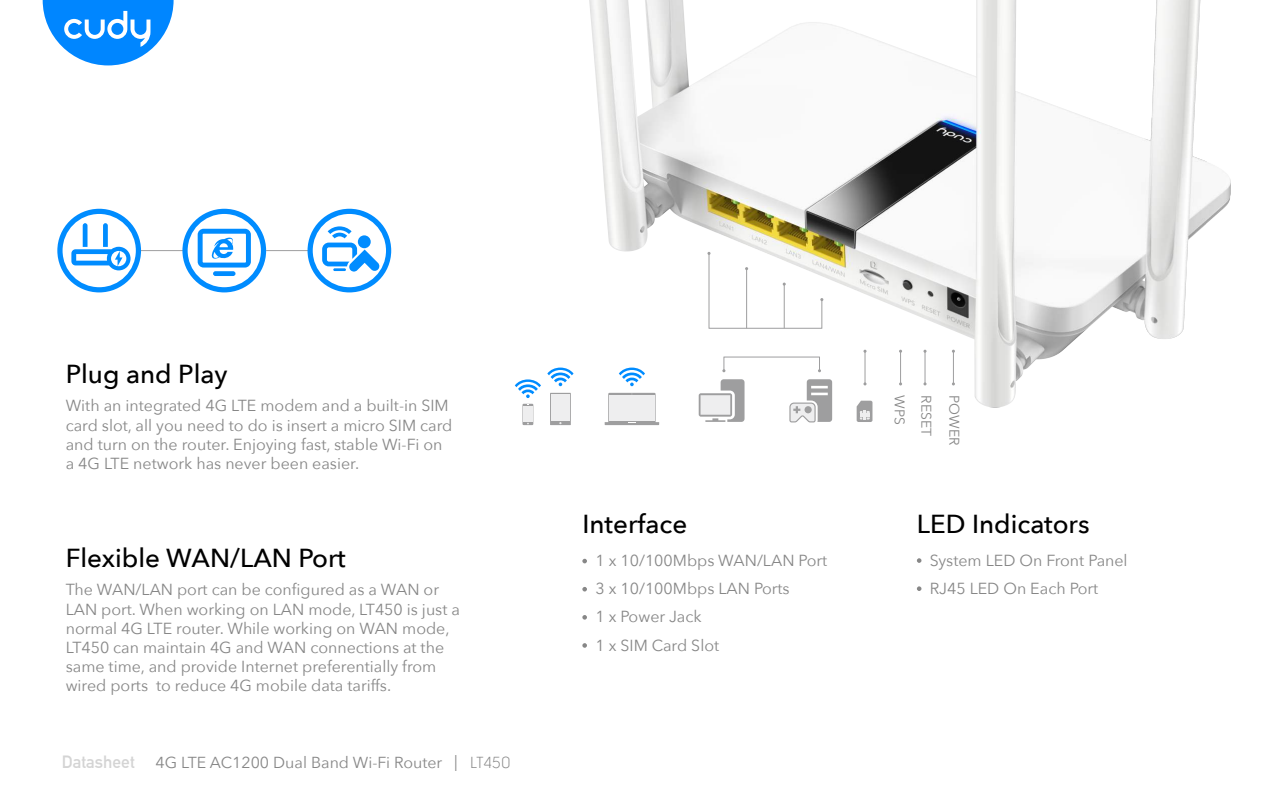
<style>
.page{position:relative;width:1280px;height:800px;background:#fff}
.page>*{position:absolute;margin:0;border:0;box-sizing:border-box;transform-origin:0 0}
.t1{font:500 26px "Avenir Next";color:#000}
.t2{font:16px/19.2px "Avenir Next";color:#878787}
.t3{font:15.9px "Avenir Next";color:#878787}
.t4{font:14px "Avenir Next";color:#878787}
.s1{font-family:"DIN Alternate";font-weight:700;font-size:17.4px;color:#d4d4d4}
.s2{font-family:"Solomon"}
</style>
<div class="page">
<img style="left:589px;top:0;width:642px;height:426px">
<svg style="left:43px;top:0;width:131px;height:65px"></svg>
<svg style="left:605px;top:393px;width:54px;height:32px"></svg>
<div style="left:609px;top:395px;width:46px;height:26px;background:#eeeeef"></div>
<svg style="left:547px;top:368px;width:27px;height:18px"></svg>
<svg style="left:515px;top:379px;width:26px;height:19px"></svg>
<svg style="left:619px;top:368px;width:26px;height:18px"></svg>
<svg style="left:522px;top:404px;width:11px;height:21px"></svg>
<div style="left:523px;top:406px;width:9px;height:16px;background:#eeeeef"></div>
<svg style="left:550px;top:393px;width:21px;height:32px"></svg>
<div style="left:551px;top:395px;width:19px;height:26px;background:#eeeeef"></div>
<hr style="left:865px;top:351px;width:1px;height:33px;background:#9e9e9f">
<svg style="left:699px;top:393px;width:33px;height:24px"></svg>
<svg style="left:705px;top:379px;width:40px;height:43px"></svg>
<div style="left:701px;top:395px;width:29px;height:20px;background:#eeeeef"></div>
<svg style="left:789px;top:379px;width:43px;height:44px"></svg>
<div style="left:805px;top:406px;width:7px;height:7px;background:#9e9e9f;border-radius:50%"></div>
<svg style="left:722px;top:356px;width:99px;height:16px"></svg>
<svg style="left:707px;top:252px;width:116px;height:77px"></svg>
<svg style="left:857px;top:401px;width:15px;height:21px"></svg>
<hr style="left:900px;top:351px;width:1px;height:33px;background:#9e9e9f">
<hr style="left:925px;top:351px;width:1px;height:33px;background:#9e9e9f">
<hr style="left:953px;top:351px;width:1px;height:33px;background:#9e9e9f">
<hr style="left:141px;top:250px;width:44px;height:1px;background:#9e9e9f">
<hr style="left:266px;top:250px;width:44px;height:1px;background:#9e9e9f">
<svg style="left:182px;top:209px;width:84px;height:83px"></svg>
<svg style="left:57px;top:209px;width:84px;height:83px"></svg>
<svg style="left:308px;top:209px;width:83px;height:83px"></svg>
<svg style="left:917px;top:558px;width:4px;height:5px"></svg>
<svg style="left:917px;top:586px;width:4px;height:5px"></svg>
<svg style="left:582px;top:559px;width:5px;height:4px"></svg>
<svg style="left:582px;top:615px;width:5px;height:5px"></svg>
<svg style="left:582px;top:643px;width:5px;height:5px"></svg>
<svg style="left:582px;top:587px;width:5px;height:5px"></svg>
<h1 class="t1" style="left:66px;top:352px;width:163px">Plug and Play</h1>
<p class="t2" style="left:66px;top:395px;width:388px">With an integrated 4G LTE modem and a built-in SIM card slot, all you need to do is insert a micro SIM card and turn on the router. Enjoying fast, stable Wi-Fi on a 4G LTE network has never been easier.</p>
<h1 class="t1" style="left:66px;top:536px;width:282px">Flexible WAN/LAN Port</h1>
<p class="t2" style="left:66px;top:580px;width:396px">The WAN/LAN port can be configured as a WAN or LAN port. When working on LAN mode, LT450 is just a normal 4G LTE router. While working on WAN mode, LT450 can maintain 4G and WAN connections at the same time, and provide Internet preferentially from wired ports to reduce 4G mobile data tariffs.</p>
<p class="t3" style="left:62px;top:749px;width:450px"><span class="s1">Datasheet</span> 4G LTE AC1200 Dual Band Wi-Fi Router | <span class="s2">LT450</span></p>
<h1 class="t1" style="left:582px;top:502px;width:106px">Interface</h1>
<p class="t4" style="left:912px;top:395px;width:31px;rotate:90deg">WPS</p>
<p class="t4" style="left:938px;top:395px;width:42px;rotate:90deg">RESET</p>
<p class="t4" style="left:966px;top:395px;width:52px;rotate:90deg">POWER</p>
<h1 class="t1" style="left:917px;top:502px;width:174px">LED Indicators</h1>
<p class="t2" style="left:596px;top:546px;width:233px;line-height:28.2px">1 x 10/100Mbps WAN/LAN Port<br>3 x 10/100Mbps LAN Ports<br>1 x Power Jack<br>1 x SIM Card Slot</p>
<p class="t2" style="left:930px;top:546px;width:200px;line-height:28.2px">System LED On Front Panel<br>RJ45 LED On Each Port</p>
</div>
